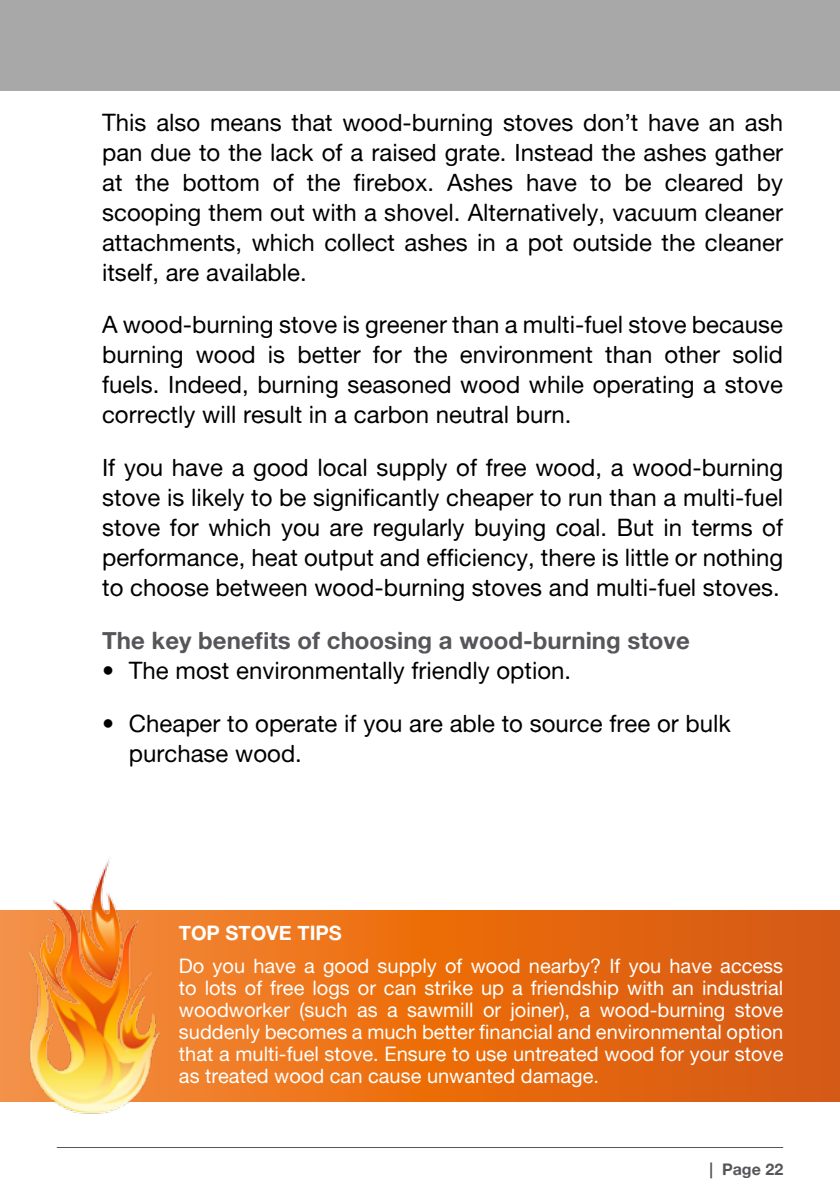
<style>
.page{position:relative;width:840px;height:1191px;background:#fff}
.page>*{position:absolute;margin:0;border:0;box-sizing:border-box;transform-origin:0 0}
.t1{font:24px/30px "Alte Haas Grotesk";color:#000;text-align:justify}
.t2{font:24px "Alte Haas Grotesk Bold";color:#55565a}
.t3{font:20px/22px "Alte Haas Grotesk";color:#fff;text-align:justify}
.t4{font:20px "Alte Haas Grotesk Bold";color:#fff}
.t5{font:16px "Alte Haas Grotesk Bold";color:#55565a}
</style>
<div class="page">
<div style="left:0;top:0;width:839px;height:91px;background:#a9a8a9"></div>
<hr style="left:57px;top:1147px;width:725px;height:1px;background:#55565a">
<svg style="left:0;top:911px;width:839px;height:190px;background:#e66c17"></svg>
<img style="left:25px;top:859px;width:138px;height:255px">
<p class="t1" style="left:102px;top:107px;width:682px">This also means that wood-burning stoves don’t have an ash pan due to the lack of a raised grate. Instead the ashes gather at the bottom of the firebox. Ashes have to be cleared by scooping them out with a shovel. Alternatively, vacuum cleaner attachments, which collect ashes in a pot outside the cleaner itself, are available.</p>
<p class="t1" style="left:102px;top:309px;width:682px">A wood-burning stove is greener than a multi-fuel stove because burning wood is better for the environment than other solid fuels. Indeed, burning seasoned wood while operating a stove correctly will result in a carbon neutral burn.</p>
<p class="t1" style="left:102px;top:452px;width:682px">If you have a good local supply of free wood, a wood-burning stove is likely to be significantly cheaper to run than a multi-fuel stove for which you are regularly buying coal. But in terms of performance, heat output and efficiency, there is little or nothing to choose between wood-burning stoves and multi-fuel stoves.</p>
<p class="t2" style="left:102px;top:625px;width:589px">The key benefits of choosing a wood-burning stove</p>
<p class="t1" style="left:102px;top:655px;width:470px">• The most environmentally friendly option.</p>
<p class="t1" style="left:129px;top:707px;width:603px;text-indent:-27px">• Cheaper to operate if you are able to source free or bulk purchase wood.</p>
<p class="t4" style="left:179px;top:920px;width:165px">TOP STOVE TIPS</p>
<p class="t3" style="left:179px;top:955px;width:605px">Do you have a good supply of wood nearby? If you have access to lots of free logs or can strike up a friendship with an industrial woodworker (such as a sawmill or joiner), a wood-burning stove suddenly becomes a much better financial and environmental option that a multi-fuel stove. Ensure to use untreated wood for your stove as treated wood can cause unwanted damage.</p>
<p class="t5" style="left:709px;top:1159px;width:75px">| Page 22</p>
</div>
